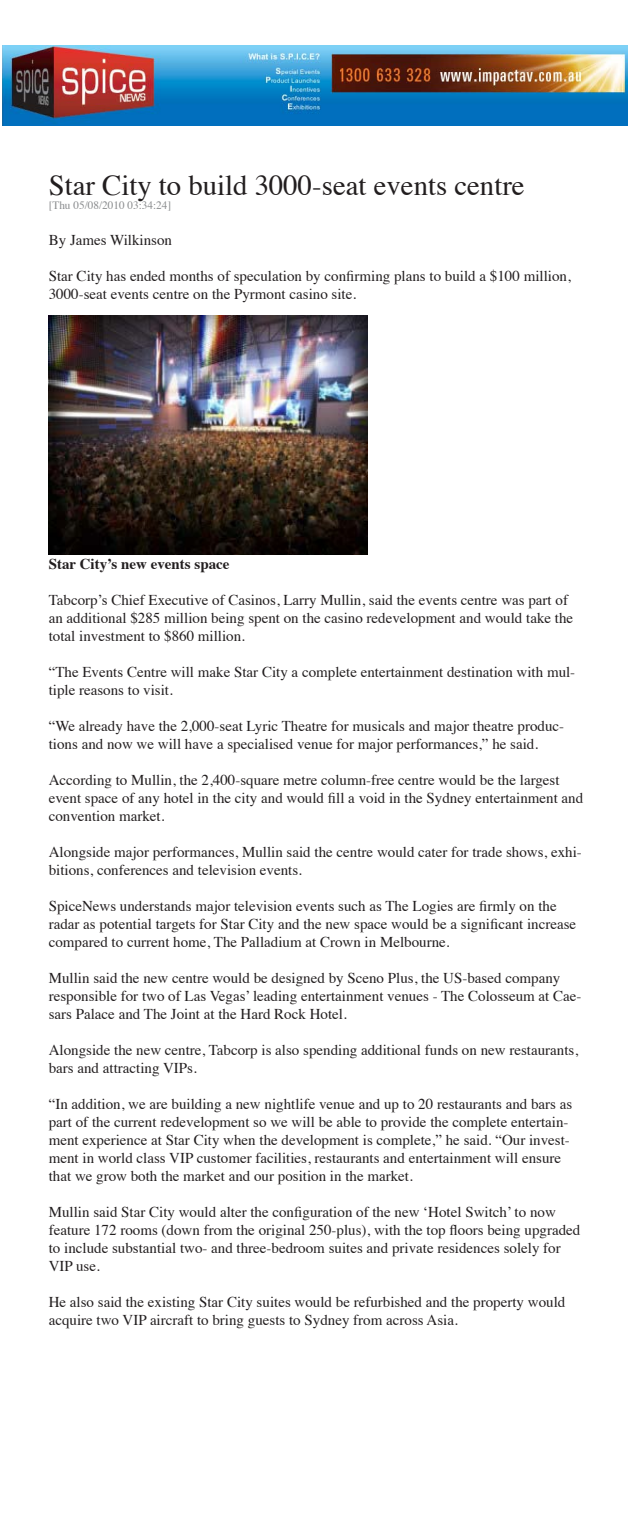
<style>
.page{position:relative;width:630px;height:1530px;background:#fff}
.page>*{position:absolute;margin:0;border:0;box-sizing:border-box;transform-origin:0 0}
.t1{font:28.75px "Times";color:#221e1f}
.t2{font:15px/18px "Times";color:#221e1f}
.t3{font:700 15px "Times";color:#221e1f}
.t4{font:11.25px "Times";color:#8a8c8e}
</style>
<div class="page">
<img style="left:49px;top:315px;width:319px;height:239px">
<img style="left:2px;top:45px;width:626px;height:81px">
<h1 class="t1" style="left:49px;top:159px;width:477px">Star City to build 3000-seat events centre</h1>
<p class="t4" style="left:49px;top:194px;width:124px">[Thu 05/08/2010 03:34:24]</p>
<p class="t2" style="left:49px;top:229px;width:125px">By James Wilkinson</p>
<p class="t2" style="left:49px;top:265px;width:524px">Star City has ended months of speculation by confirming plans to build a $100 million,<br>3000-seat events centre on the Pyrmont casino site.</p>
<p class="t3" style="left:49px;top:549px;width:182px">Star City’s new events space</p>
<p class="t2" style="left:49px;top:589px;width:526px">Tabcorp’s Chief Executive of Casinos, Larry Mullin, said the events centre was part of an additional $285 million being spent on the casino redevelopment and would take the total investment to $860 million.</p>
<p class="t2" style="left:49px;top:661px;width:528px">“The Events Centre will make Star City a complete entertainment destination with mul&shy;tiple reasons to visit.</p>
<p class="t2" style="left:49px;top:715px;width:517px">“We already have the 2,000-seat Lyric Theatre for musicals and major theatre produc&shy;tions and now we will have a specialised venue for major performances,” he said.</p>
<p class="t2" style="left:49px;top:769px;width:536px">According to Mullin, the 2,400-square metre column-free centre would be the largest event space of any hotel in the city and would fill a void in the Sydney entertainment and convention market.</p>
<p class="t2" style="left:49px;top:841px;width:535px">Alongside major performances, Mullin said the centre would cater for trade shows, exhi&shy;bitions, conferences and television events.</p>
<p class="t2" style="left:49px;top:895px;width:529px">SpiceNews understands major television events such as The Logies are firmly on the radar as potential targets for Star City and the new space would be a significant increase compared to current home, The Palladium at Crown in Melbourne.</p>
<p class="t2" style="left:49px;top:967px;width:534px">Mullin said the new centre would be designed by Sceno Plus, the US-based company responsible for two of Las Vegas’ leading entertainment venues - The Colosseum at Cae&shy;sars Palace and The Joint at the Hard Rock Hotel.</p>
<p class="t2" style="left:49px;top:1039px;width:531px">Alongside the new centre, Tabcorp is also spending additional funds on new restaurants, bars and attracting VIPs.</p>
<p class="t2" style="left:49px;top:1093px;width:525px">“In addition, we are building a new nightlife venue and up to 20 restaurants and bars as part of the current redevelopment so we will be able to provide the complete entertain&shy;ment experience at Star City when the development is complete,” he said. “Our invest&shy;ment in world class VIP customer facilities, restaurants and entertainment will ensure that we grow both the market and our position in the market.</p>
<p class="t2" style="left:49px;top:1201px;width:533px">Mullin said Star City would alter the configuration of the new ‘Hotel Switch’ to now feature 172 rooms (down from the original 250-plus), with the top floors being upgraded to include substantial two- and three-bedroom suites and private residences solely for VIP use.</p>
<p class="t2" style="left:49px;top:1291px;width:518px">He also said the existing Star City suites would be refurbished and the property would acquire two VIP aircraft to bring guests to Sydney from across Asia.</p>
</div>
